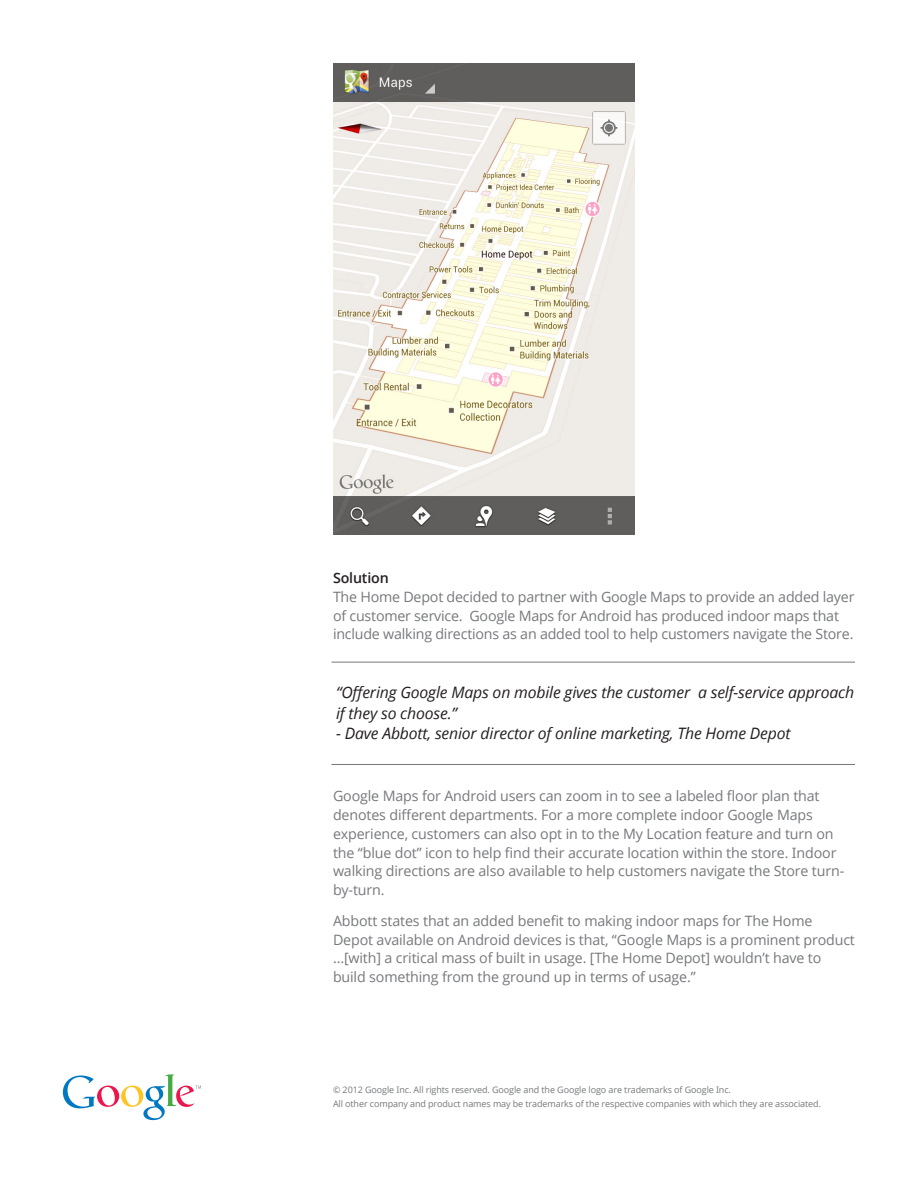
<style>
.page{position:relative;width:918px;height:1188px;background:#fff}
.page>*{position:absolute;margin:0;border:0;box-sizing:border-box;transform-origin:0 0}
.Body_Text_Pull_Quote{font:italic 15.75px/20.2px "Open Sans";letter-spacing:-.01em;color:#231f20}
.Body_Text{font:14.25px/18.8px "Open Sans";letter-spacing:-.01em;color:#76787b}
.Body_Text_Subhead{font:600 14.25px "Open Sans";letter-spacing:-.01em;color:#231f20}
.t1{font:9px/13.5px "Open Sans";letter-spacing:-.01em;color:#76787b}
</style>
<div class="page">
<svg style="left:63px;top:1074px;width:138px;height:46px"></svg>
<hr style="left:332px;top:662px;width:523px;height:1px;background:#76787b">
<hr style="left:332px;top:764px;width:523px;height:1px;background:#76787b">
<img style="left:334px;top:63px;width:300px;height:472px">
<p class="Body_Text_Subhead" style="left:333px;top:568px;width:57px">Solution</p>
<p class="Body_Text" style="left:333px;top:587px;width:523px">The Home Depot decided to partner with Google Maps to provide an added layer of customer service. Google Maps for Android has produced indoor maps that include walking directions as an added tool to help customers navigate the Store.</p>
<p class="Body_Text_Pull_Quote" style="left:336px;top:682px;width:520px">“Offering Google Maps on mobile gives the customer a self-service approach if they so choose.”</p>
<p class="Body_Text_Pull_Quote" style="left:336px;top:723px;width:456px">- Dave Abbott, senior director of online marketing, The Home Depot</p>
<p class="Body_Text" style="left:333px;top:786px;width:513px">Google Maps for Android users can zoom in to see a labeled floor plan that denotes different departments. For a more complete indoor Google Maps experience, customers can also opt in to the My Location feature and turn on the “blue dot” icon to help find their accurate location within the store. Indoor walking directions are also available to help customers navigate the Store turn&shy;by-turn.</p>
<p class="Body_Text" style="left:333px;top:911px;width:524px">Abbott states that an added benefit to making indoor maps for The Home Depot available on Android devices is that, “Google Maps is a prominent product …[with] a critical mass of built in usage. [The Home Depot] wouldn’t have to build something from the ground up in terms of usage.”</p>
<p class="t1" style="left:333px;top:1083px;width:490px">© 2012 Google Inc. All rights reserved. Google and the Google logo are trademarks of Google Inc.<br>All other company and product names may be trademarks of the respective companies with which they are associated.</p>
</div>
